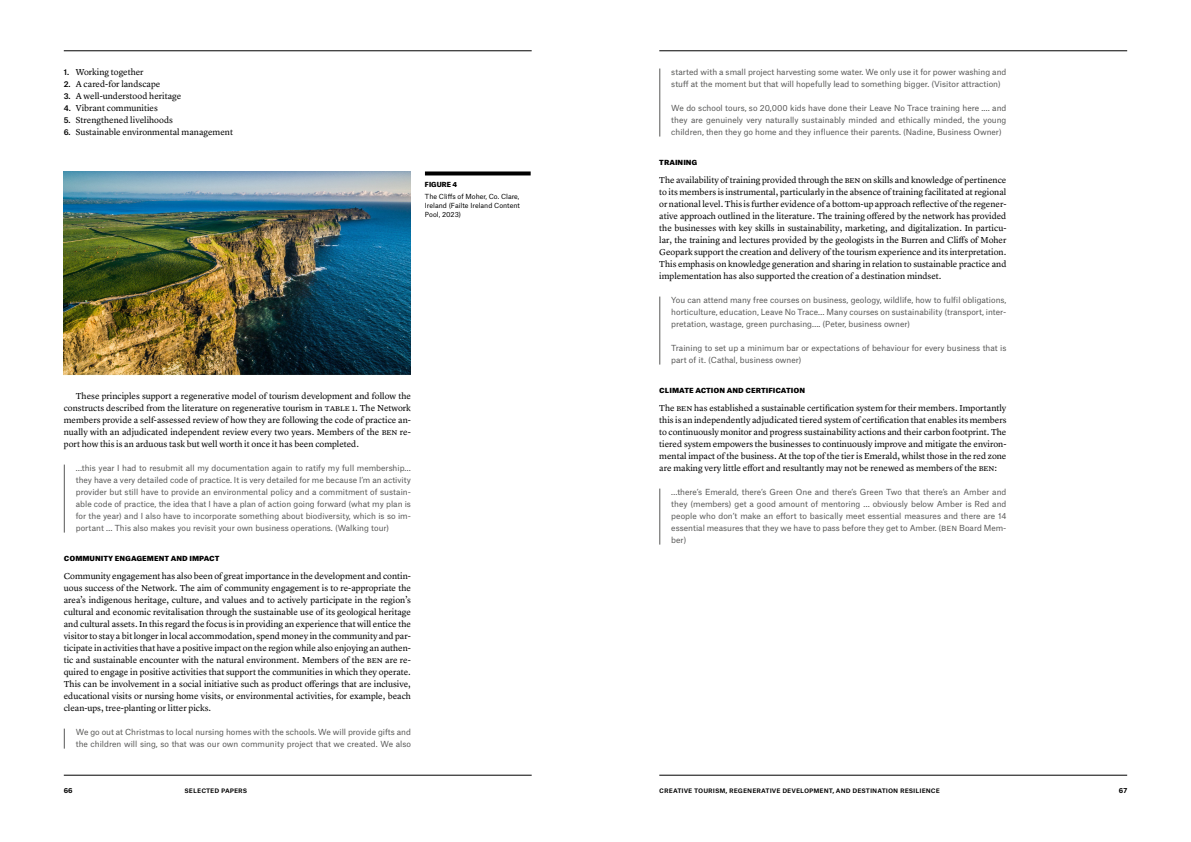
<style>
.page{position:relative;width:1191px;height:842px;background:#fff}
.page>*{position:absolute;margin:0;border:0;box-sizing:border-box;transform-origin:0 0}
.t1{font:9px/12px "Lyon Text";color:#000;text-align:justify}
.t2{font:8px/12px "Atlas Grotesk";color:#575756;text-align:justify}
.t3{font:900 8px "Atlas Grotesk";color:#000}
.t4{font:500 7px "Atlas Grotesk";color:#000}
.t5{font:6.7px/9px "Atlas Grotesk";color:#000;text-align:justify}
.t6{font:900 6.7px "Atlas Grotesk";letter-spacing:.01em;color:#000}
.t7{font:700 6.7px "Atlas Grotesk";color:#000}
.s1{font-family:"Atlas Grotesk";font-weight:500;font-size:7.7px}
</style>
<div class="page">
<hr style="left:659px;top:775px;width:468px;height:1px;background:#000">
<hr style="left:659px;top:51px;width:468px;height:1px;background:#000">
<hr style="left:64px;top:775px;width:467px;height:1px;background:#000">
<hr style="left:64px;top:51px;width:467px;height:1px;background:#000">
<hr style="left:659px;top:69px;width:1px;height:68px;background:#575756">
<hr style="left:659px;top:297px;width:1px;height:68px;background:#575756">
<hr style="left:659px;top:489px;width:1px;height:56px;background:#575756">
<hr style="left:64px;top:465px;width:1px;height:68px;background:#575756">
<svg style="left:64px;top:729px;width:1px;height:20px"></svg>
<svg style="left:425px;top:171px;width:105px;height:4px"></svg>
<img style="left:64px;top:171px;width:347px;height:204px">
<p class="t1" style="left:64px;top:65px;width:81px"><span class="s1">1.</span> Working together</p>
<p class="t1" style="left:64px;top:77px;width:98px"><span class="s1">2.</span> A cared-for landscape</p>
<p class="t1" style="left:64px;top:89px;width:119px"><span class="s1">3.</span> A well-understood heritage</p>
<p class="t1" style="left:64px;top:101px;width:96px"><span class="s1">4.</span> Vibrant communities</p>
<p class="t1" style="left:64px;top:113px;width:111px"><span class="s1">5.</span> Strengthened livelihoods</p>
<p class="t1" style="left:64px;top:125px;width:171px"><span class="s1">6.</span> Sustainable environmental management</p>
<p class="t6" style="left:425px;top:179px;width:34px">FIGURE 4</p>
<p class="t5" style="left:425px;top:192px;width:96px">The Cliffs of Moher, Co. Clare, Ireland (Failte Ireland Content Pool, 2023)</p>
<p class="t1" style="left:64px;top:389px;width:349px;text-indent:12px">These principles support a regenerative model of tourism development and follow the constructs described from the literature on regenerative tourism in Table 1. The Network members provide a self-assessed review of how they are following the code of practice an&shy;nually with an adjudicated independent review every two years. Members of the BEN re&shy;port how this is an arduous task but well worth it once it has been completed.</p>
<p class="t2" style="left:76px;top:461px;width:337px">…this year I had to resubmit all my documentation again to ratify my full membership… they have a very detailed code of practice. It is very detailed for me because I’m an activity provider but still have to provide an environmental policy and a commitment of sustain&shy;able code of practice, the idea that I have a plan of action going forward (what my plan is for the year) and I also have to incorporate something about biodiversity, which is so im&shy;portant … This also makes you revisit your own business operations. (Walking tour)</p>
<p class="t3" style="left:64px;top:551px;width:157px">Community engagement and impact</p>
<p class="t1" style="left:64px;top:569px;width:349px">Community engagement has also been of great importance in the development and contin&shy;uous success of the Network. The aim of community engagement is to re-appropriate the area’s indigenous heritage, culture, and values and to actively participate in the region’s cultural and economic revitalisation through the sustainable use of its geological heritage and cultural assets. In this regard the focus is in providing an experience that will entice the visitor to stay a bit longer in local accommodation, spend money in the community and par&shy;ticipate in activities that have a positive impact on the region while also enjoying an authen&shy;tic and sustainable encounter with the natural environment. Members of the BEN are re&shy;quired to engage in positive activities that support the communities in which they operate.<br>This can be involvement in a social initiative such as product offerings that are inclusive, educational visits or nursing home visits, or environmental activities, for example, beach clean-ups, tree-planting or litter picks.</p>
<p class="t2" style="left:76px;top:725px;width:337px">We go out at Christmas to local nursing homes with the schools. We will provide gifts and the children will sing, so that was our own community project that we created. We also</p>
<p class="t2" style="left:671px;top:65px;width:337px">started with a small project harvesting some water. We only use it for power washing and stuff at the moment but that will hopefully lead to something bigger. (Visitor attraction)</p>
<p class="t2" style="left:671px;top:101px;width:337px">We do school tours, so 20,000 kids have done their Leave No Trace training here .… and they are genuinely very naturally sustainably minded and ethically minded, the young children, then they go home and they influence their parents. (Nadine, Business Owner)</p>
<p class="t3" style="left:659px;top:155px;width:40px">Training</p>
<p class="t1" style="left:659px;top:173px;width:349px">The availability of training provided through the BEN on skills and knowledge of pertinence to its members is instrumental, particularly in the absence of training facilitated at regional or national level. This is further evidence of a bottom-up approach reflective of the regener&shy;ative approach outlined in the literature. The training offered by the network has provided the businesses with key skills in sustainability, marketing, and digitalization. In particu&shy;lar, the training and lectures provided by the geologists in the Burren and Cliffs of Moher Geopark support the creation and delivery of the tourism experience and its interpretation.<br>This emphasis on knowledge generation and sharing in relation to sustainable practice and implementation has also supported the creation of a destination mindset.</p>
<p class="t2" style="left:671px;top:293px;width:337px">You can attend many free courses on business, geology, wildlife, how to fulfil obligations, horticulture, education, Leave No Trace… Many courses on sustainability (transport, inter&shy;pretation, wastage, green purchasing…. (Peter, business owner)</p>
<p class="t2" style="left:671px;top:341px;width:336px">Training to set up a minimum bar or expectations of behaviour for every business that is part of it. (Cathal, business owner)</p>
<p class="t3" style="left:659px;top:383px;width:147px">Climate action and certification</p>
<p class="t1" style="left:659px;top:401px;width:349px">The BEN has established a sustainable certification system for their members. Importantly this is an independently adjudicated tiered system of certification that enables its members to continuously monitor and progress sustainability actions and their carbon footprint. The tiered system empowers the businesses to continuously improve and mitigate the environ&shy;mental impact of the business. At the top of the tier is Emerald, whilst those in the red zone are making very little effort and resultantly may not be renewed as members of the BEN:</p>
<p class="t2" style="left:671px;top:485px;width:337px">…there’s Emerald, there’s Green One and there’s Green Two that there’s an Amber and they (members) get a good amount of mentoring … obviously below Amber is Red and people who don’t make an effort to basically meet essential measures and there are 14 essential measures that they we have to pass before they get to Amber. (BEN Board Mem&shy;ber)</p>
<p class="t7" style="left:64px;top:784px;width:10px">66</p>
<p class="t4" style="left:184px;top:784px;width:64px">SELECTED PAPERS</p>
<p class="t4" style="left:659px;top:784px;width:282px">CREATIVE TOURISM, REGENERATIVE DEVELOPMENT, AND DESTINATION RESILIENCE</p>
<p class="t7" style="left:1119px;top:784px;width:10px">67</p>
</div>
